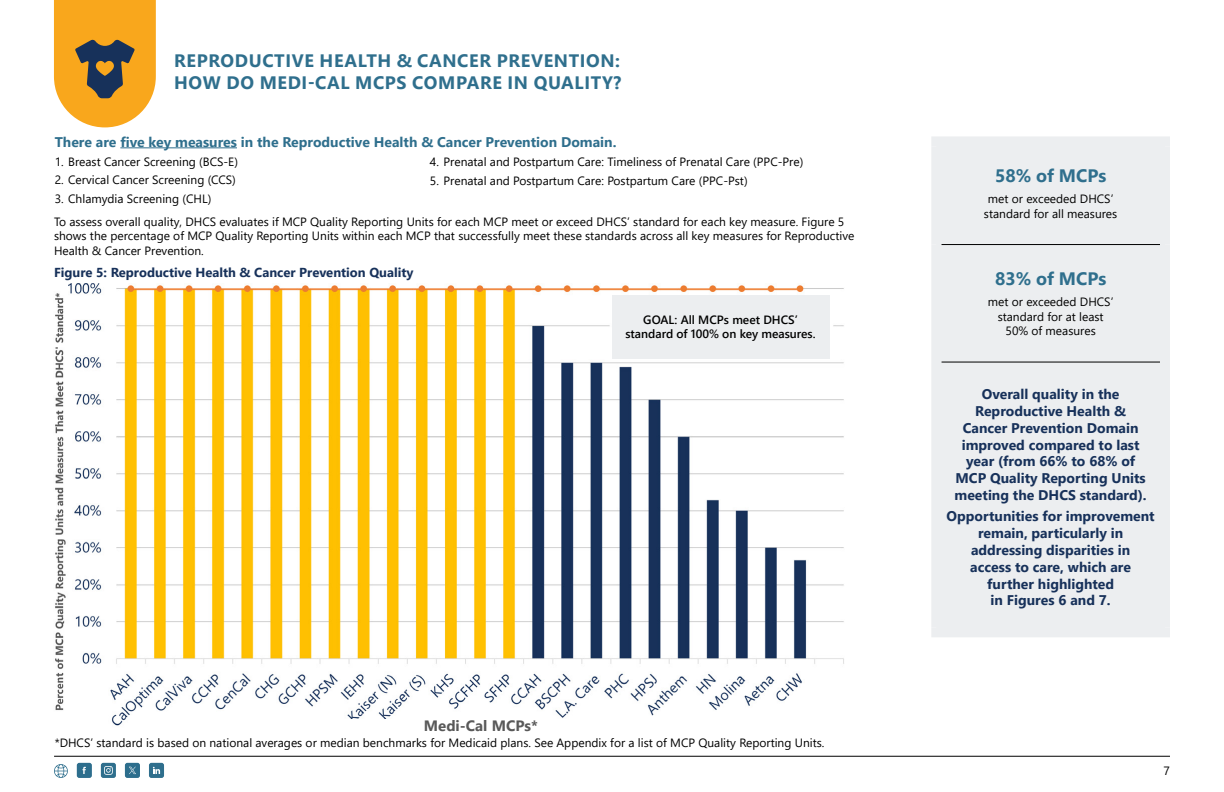
<style>
.page{position:relative;width:1224px;height:792px;background:#fff}
.page>*{position:absolute;margin:0;border:0;box-sizing:border-box;transform-origin:0 0}
.t1{font:700 18px/21.6px "Segoe UI";letter-spacing:.035em;color:#2f6f8d}
.t2{font:700 15px "Segoe UI";color:#595959}
.t3{font:700 14px/16.8px "Segoe UI";color:#17315a;text-align:center}
.t4{font:700 14px "Segoe UI";color:#2f6f8d}
.t5{font:700 13px "Segoe UI";color:#17315a}
.t6{font:12px/14.4px "Segoe UI";color:#000;text-align:center}
.t7{font:600 12px/14.4px "Segoe UI";color:#000;text-align:center}
</style>
<div class="page">
<hr style="left:54px;top:756px;width:1116px;height:1px;background:#000">
<div style="left:125px;top:763px;width:15px;height:15px;background:#2d6e8d;border-radius:2px"></div>
<svg style="left:129px;top:767px;width:7px;height:7px"></svg>
<svg style="left:77px;top:763px;width:15px;height:15px"></svg>
<svg style="left:54px;top:764px;width:14px;height:14px"></svg>
<div style="left:101px;top:763px;width:15px;height:15px;background:#2f6f8d;border-radius:2px"></div>
<svg style="left:104px;top:766px;width:9px;height:9px"></svg>
<div style="left:149px;top:763px;width:15px;height:15px;background:#2f6f8d;border-radius:2px"></div>
<svg style="left:153px;top:767px;width:7px;height:7px"></svg>
<img style="left:55px;top:283px;width:789px;height:443px">
<div style="left:612px;top:295px;width:217px;height:63px;background:#eceef0"></div>
<div style="left:338px;top:720px;width:286px;height:16px;background:#fff"></div>
<hr style="left:120px;top:147px;width:117px;height:1px;background:#2f6f8d">
<div style="left:941px;top:146px;width:219px;height:481px;background:#eceef0"></div>
<hr style="left:941px;top:244px;width:219px;height:1px;background:#000">
<hr style="left:941px;top:362px;width:219px;height:1px;background:#000">
<div style="left:931px;top:146px;width:10px;height:99px;background:#eceef0"></div>
<div style="left:1160px;top:146px;width:10px;height:99px;background:#eceef0"></div>
<div style="left:931px;top:245px;width:10px;height:117px;background:#eceef0"></div>
<div style="left:1160px;top:245px;width:10px;height:117px;background:#eceef0"></div>
<div style="left:931px;top:362px;width:10px;height:265px;background:#eceef0"></div>
<div style="left:1160px;top:362px;width:10px;height:265px;background:#eceef0"></div>
<div style="left:931px;top:627px;width:239px;height:10px;background:#eceef0"></div>
<div style="left:931px;top:136px;width:239px;height:10px;background:#eceef0"></div>
<svg style="left:54px;top:0;width:102px;height:127px;background:#d89d37"></svg>
<h1 class="t1" style="left:174px;top:49px;width:449px">REPRODUCTIVE HEALTH &amp; CANCER PREVENTION:<br>HOW DO MEDI-CAL MCPS COMPARE IN QUALITY?</h1>
<p class="t4" style="left:55px;top:128px;width:563px">There are five key measures in the Reproductive Health &amp; Cancer Prevention Domain.</p>
<p class="t6" style="left:55px;top:153px;width:185px">1. Breast Cancer Screening (BCS-E)</p>
<p class="t6" style="left:55px;top:172px;width:183px">2. Cervical Cancer Screening (CCS)</p>
<p class="t6" style="left:55px;top:191px;width:158px">3. Chlamydia Screening (CHL)</p>
<p class="t6" style="left:430px;top:153px;width:375px">4. Prenatal and Postpartum Care: Timeliness of Prenatal Care (PPC-Pre)</p>
<p class="t6" style="left:430px;top:172px;width:319px">5. Prenatal and Postpartum Care: Postpartum Care (PPC-Pst)</p>
<p class="t6" style="left:54px;top:213px;width:802px;text-align:left">To assess overall quality, DHCS evaluates if MCP Quality Reporting Units for each MCP meet or exceed DHCS’ standard for each key measure. Figure 5 shows the percentage of MCP Quality Reporting Units within each MCP that successfully meet these standards across all key measures for Reproductive<br>Health &amp; Cancer Prevention.</p>
<p class="t5" style="left:54px;top:261px;width:361px">Figure 5: Reproductive Health &amp; Cancer Prevention Quality</p>
<p class="t7" style="left:625px;top:311px;width:192px">GOAL: All MCPs meet DHCS’ standard of 100% on key measures.</p>
<p class="t2" style="left:424px;top:711px;width:116px">Medi-Cal MCPs*</p>
<p class="t6" style="left:55px;top:735px;width:771px">*DHCS’ standard is based on national averages or median benchmarks for Medicaid plans. See Appendix for a list of MCP Quality Reporting Units.</p>
<h1 class="t1" style="left:995px;top:163px;width:113px">58% of MCPs</h1>
<p class="t6" style="left:984px;top:191px;width:135px">met or exceeded DHCS’ standard for all measures</p>
<h1 class="t1" style="left:995px;top:266px;width:113px">83% of MCPs</h1>
<p class="t6" style="left:988px;top:294px;width:127px">met or exceeded DHCS’ standard for at least<br>50% of measures</p>
<p class="t3" style="left:955px;top:385px;width:194px">Overall quality in the<br>Reproductive Health &amp;<br>Cancer Prevention Domain improved compared to last year (from 66% to 68% of<br>MCP Quality Reporting Units meeting the DHCS standard).</p>
<p class="t3" style="left:947px;top:507px;width:210px">Opportunities for improvement remain, particularly in addressing disparities in<br>access to care, which are further highlighted<br>in Figures 6 and 7.</p>
<p class="t6" style="left:1164px;top:762px;width:8px">7</p>
</div>
